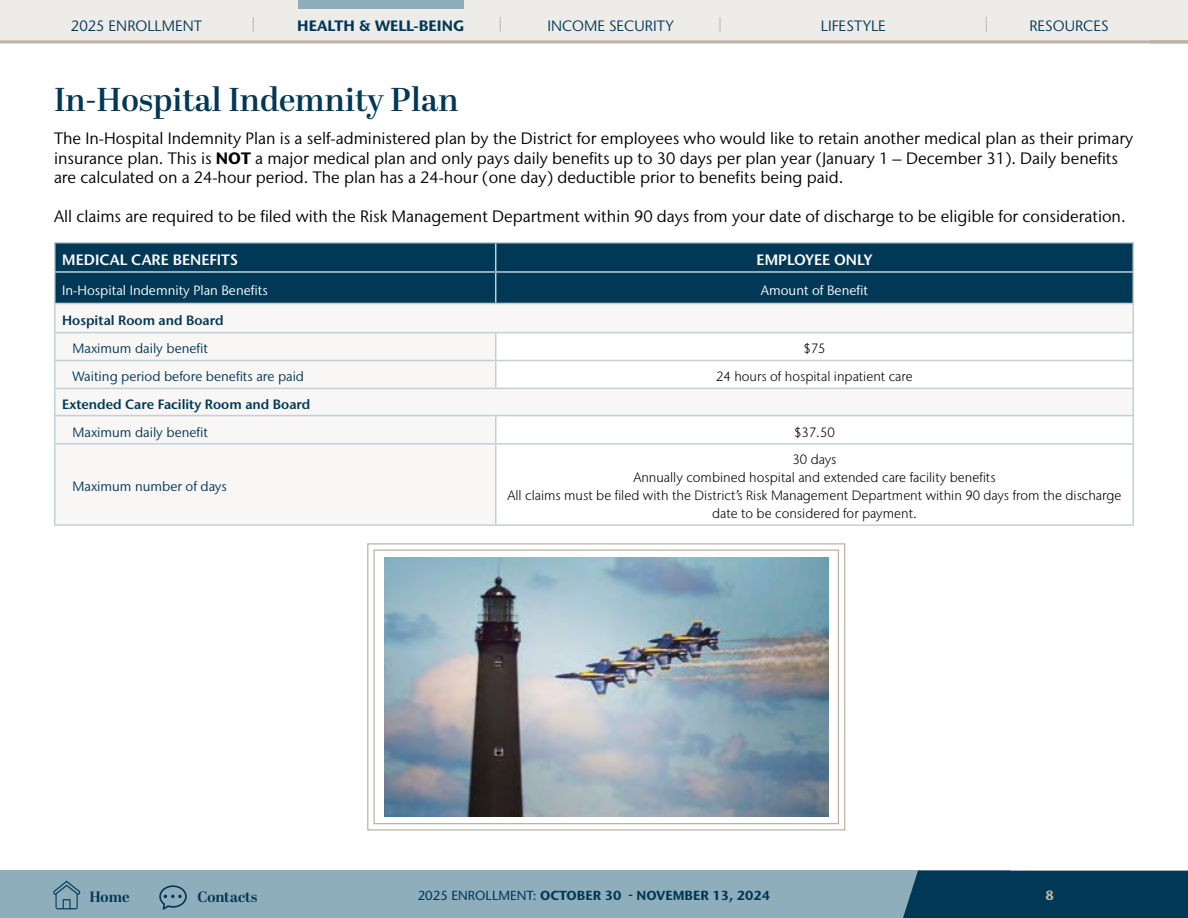
<style>
.page{position:relative;width:1188px;height:918px;background:#fff}
.page>*{position:absolute;margin:0;border:0;box-sizing:border-box;transform-origin:0 0}
.t1{font:600 33px "Abril Display";color:#003855}
.t2{font:16.5px/19.5px "Stone Sans IIITC Pro";color:#000}
.t3{font:15px "Stone Sans IIITC Pro";color:#003855}
.t4{font:600 15px "Stone Sans IIITC Pro";color:#fff}
.t5{font:700 15px "Stone Sans IIITC Pro";color:#003855}
.t6{font:700 15px "Abril Display";color:#003855}
.t7{font:500 15px "Stone Sans IIITC Pro";color:#bbb3a6}
.t8{font:300 13.5px/18px "Stone Sans IIITC Pro";color:#000;text-align:center}
.t9{font:13.5px "Stone Sans IIITC Pro";color:#003855}
.t10{font:600 13.5px "Stone Sans IIITC Pro";color:#003855}
.t11{font:13.5px "Stone Sans IIITC Pro";color:#fff}
.t12{font:700 13.5px "Stone Sans IIITC Pro";color:#bbb3a6}
.t13{font:700 13.2px "Stone Sans IIITC Pro";color:#003855}
.s1{font-weight:700}
.s2{font-weight:500}
</style>
<div class="page">
<div style="left:0;top:0;width:1188px;height:40px;background:#eeece9"></div>
<hr style="left:0;top:40px;width:1188px;height:3px;background:#bbb3a6">
<div style="left:299px;top:0;width:165px;height:9px;background:#8faebc"></div>
<div style="left:0;top:871px;width:1010px;height:47px;background:#8faebc"></div>
<div style="left:903px;top:871px;width:285px;height:47px;background:#003855"></div>
<svg style="left:53px;top:881px;width:27px;height:28px"></svg>
<svg style="left:159px;top:885px;width:28px;height:25px"></svg>
<div style="left:56px;top:243px;width:1076px;height:60px;background:#003855"></div>
<div style="left:56px;top:304px;width:1076px;height:113px;background:#f8f7f6"></div>
<svg style="left:496px;top:333px;width:636px;height:191px"></svg>
<hr style="left:1132px;top:304px;width:2px;height:28px;background:#c1d0d7">
<hr style="left:1132px;top:389px;width:2px;height:26px;background:#c1d0d7">
<hr style="left:54px;top:242px;width:442px;height:1px;background:#c1d0d7">
<hr style="left:54px;top:243px;width:2px;height:28px;background:#c1d0d7">
<hr style="left:1132px;top:273px;width:2px;height:30px;background:#c1d0d7">
<hr style="left:54px;top:332px;width:442px;height:1px;background:#c1d0d7">
<hr style="left:54px;top:333px;width:2px;height:27px;background:#c1d0d7">
<hr style="left:496px;top:332px;width:638px;height:1px;background:#c1d0d7">
<hr style="left:1132px;top:333px;width:2px;height:27px;background:#c1d0d7">
<hr style="left:54px;top:360px;width:442px;height:1px;background:#c1d0d7">
<hr style="left:54px;top:361px;width:2px;height:27px;background:#c1d0d7">
<hr style="left:496px;top:360px;width:638px;height:1px;background:#c1d0d7">
<svg style="left:495px;top:333px;width:1px;height:55px"></svg>
<hr style="left:1132px;top:361px;width:2px;height:27px;background:#c1d0d7">
<hr style="left:54px;top:388px;width:442px;height:1px;background:#c1d0d7">
<hr style="left:54px;top:389px;width:2px;height:26px;background:#c1d0d7">
<hr style="left:496px;top:388px;width:638px;height:1px;background:#c1d0d7">
<hr style="left:54px;top:415px;width:442px;height:1px;background:#c1d0d7">
<hr style="left:54px;top:416px;width:2px;height:27px;background:#c1d0d7">
<hr style="left:496px;top:415px;width:638px;height:1px;background:#c1d0d7">
<svg style="left:495px;top:416px;width:1px;height:27px"></svg>
<hr style="left:1132px;top:416px;width:2px;height:27px;background:#c1d0d7">
<hr style="left:54px;top:443px;width:442px;height:2px;background:#c1d0d7">
<hr style="left:54px;top:445px;width:2px;height:79px;background:#c1d0d7">
<hr style="left:496px;top:443px;width:638px;height:2px;background:#c1d0d7">
<hr style="left:495px;top:445px;width:1px;height:79px;background:#c1d0d7">
<hr style="left:1132px;top:445px;width:2px;height:79px;background:#c1d0d7">
<hr style="left:54px;top:524px;width:442px;height:2px;background:#c1d0d7">
<hr style="left:496px;top:524px;width:638px;height:2px;background:#c1d0d7">
<hr style="left:496px;top:242px;width:638px;height:1px;background:#c1d0d7">
<hr style="left:54px;top:304px;width:2px;height:28px;background:#c1d0d7">
<hr style="left:1132px;top:243px;width:2px;height:28px;background:#c1d0d7">
<hr style="left:496px;top:271px;width:638px;height:2px;background:#c1d0d7">
<svg style="left:495px;top:243px;width:1px;height:28px"></svg>
<hr style="left:54px;top:271px;width:442px;height:2px;background:#c1d0d7">
<hr style="left:54px;top:273px;width:2px;height:30px;background:#c1d0d7">
<hr style="left:495px;top:273px;width:1px;height:30px;background:#c1d0d7">
<hr style="left:54px;top:303px;width:442px;height:1px;background:#c1d0d7">
<hr style="left:496px;top:303px;width:638px;height:1px;background:#c1d0d7">
<svg style="left:367px;top:543px;width:479px;height:288px"></svg>
<div style="left:373px;top:549px;width:466px;height:275px;border:1px solid #bbb3a6"></div>
<img style="left:384px;top:557px;width:444px;height:260px">
<p class="t3" style="left:71px;top:16px;width:132px">2025 ENROLLMENT</p>
<p class="t7" style="left:251px;top:13px;width:7px">|</p>
<p class="t5" style="left:297px;top:16px;width:168px">HEALTH &amp; WELL-BEING</p>
<p class="t7" style="left:498px;top:13px;width:7px">|</p>
<p class="t7" style="left:718px;top:13px;width:7px">|</p>
<p class="t7" style="left:984px;top:13px;width:7px">|</p>
<p class="t3" style="left:547px;top:16px;width:128px">INCOME SECURITY</p>
<p class="t3" style="left:1029px;top:16px;width:81px">RESOURCES</p>
<p class="t3" style="left:821px;top:16px;width:67px">LIFESTYLE</p>
<h1 class="t1" style="left:54px;top:77px;width:406px">In-Hospital Indemnity Plan</h1>
<p class="t2" style="left:54px;top:129px;width:1081px">The In-Hospital Indemnity Plan is a self-administered plan by the District for employees who would like to retain another medical plan as their primary insurance plan. This is <span class="s1">NOT</span> a major medical plan and only pays daily benefits up to 30 days per plan year (January 1 – December 31). Daily benefits are calculated on a 24-hour period. The plan has a 24-hour (one day) deductible prior to benefits being paid.</p>
<p class="t2" style="left:54px;top:207px;width:1073px">All claims are required to be filed with the Risk Management Department within 90 days from your date of discharge to be eligible for consideration.</p>
<p class="t4" style="left:62px;top:250px;width:177px">MEDICAL CARE BENEFITS</p>
<p class="t4" style="left:757px;top:250px;width:117px">EMPLOYEE ONLY</p>
<p class="t11" style="left:62px;top:281px;width:207px">In-Hospital Indemnity Plan Benefits</p>
<p class="t11" style="left:761px;top:281px;width:109px">Amount of Benefit</p>
<p class="t10" style="left:62px;top:312px;width:163px">Hospital Room and Board</p>
<p class="t9" style="left:73px;top:340px;width:137px">Maximum daily benefit</p>
<p class="t8" style="left:803px;top:340px;width:24px">$75</p>
<p class="t9" style="left:73px;top:368px;width:233px">Waiting period before benefits are paid</p>
<p class="t8" style="left:716px;top:367px;width:198px">24 hours of hospital inpatient care</p>
<p class="t10" style="left:62px;top:396px;width:250px">Extended Care Facility Room and Board</p>
<p class="t9" style="left:73px;top:424px;width:137px">Maximum daily benefit</p>
<p class="t8" style="left:794px;top:423px;width:42px">$37.50</p>
<p class="t9" style="left:73px;top:478px;width:156px">Maximum number of days</p>
<p class="t8" style="left:507px;top:451px;width:616px">30 days<br>Annually combined hospital and extended care facility benefits<br>All claims must be filed with the District’s Risk Management Department within 90 days from the discharge date to be considered for payment.</p>
<p class="t13" style="left:418px;top:887px;width:354px"><span class="s2">2025 ENROLLMENT:</span> OCTOBER 30 - NOVEMBER 13, 2024</p>
<p class="t6" style="left:89px;top:886px;width:42px">Home</p>
<p class="t6" style="left:197px;top:886px;width:61px">Contacts</p>
<p class="t12" style="left:1046px;top:887px;width:10px">8</p>
</div>
